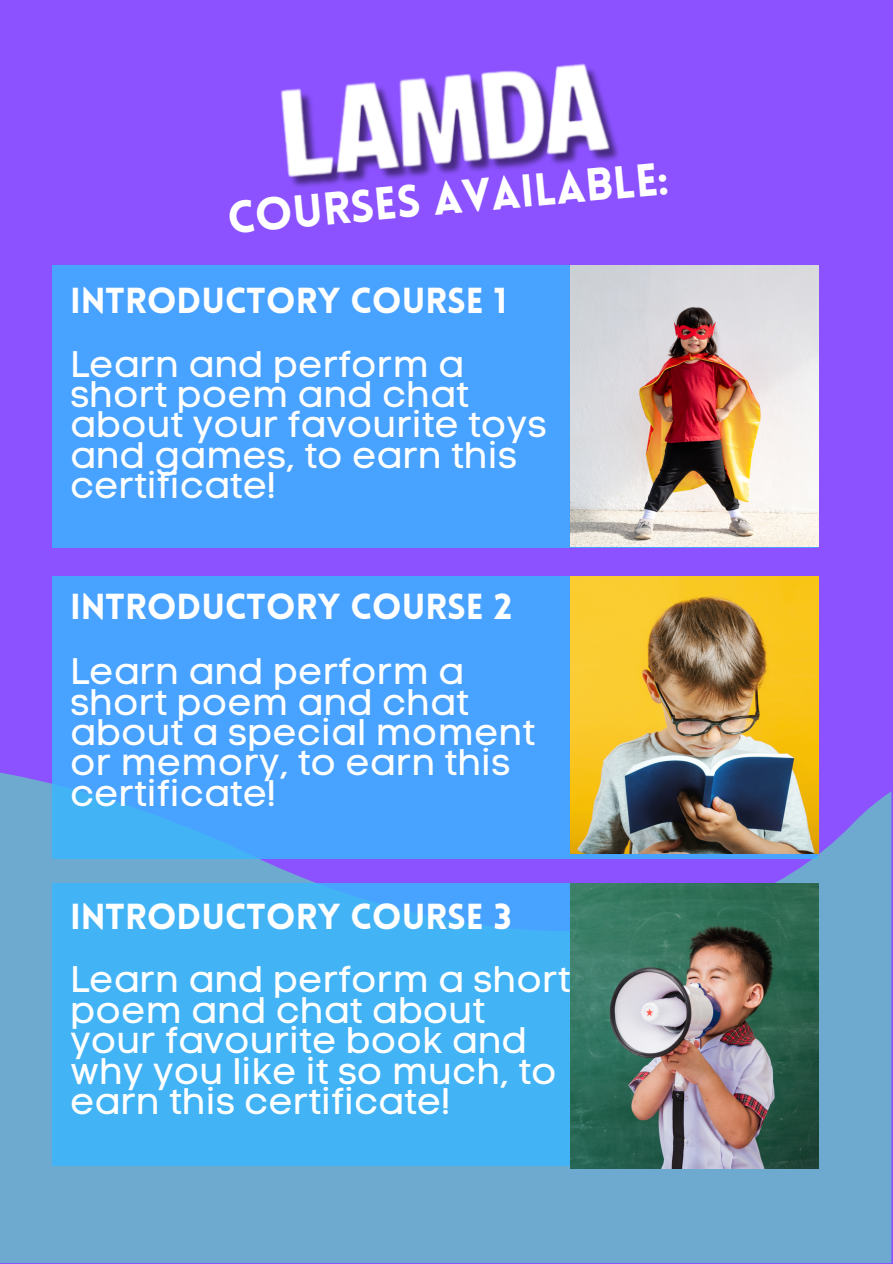
<style>
.page{position:relative;width:893px;height:1264px;background:#fff}
.page>*{position:absolute;margin:0;border:0;box-sizing:border-box;transform-origin:0 0}
.t1{font:900 45px "Lovelo";color:#fff}
.t2{font:37.05px/30.3px "Code Pro Normal LC";color:#fff}
.t3{font:900 35.4px "Lovelo";color:#fff}
</style>
<div class="page">
<div style="left:0;top:0;width:892px;height:1263px;background:#8c52ff"></div>
<svg style="left:0;top:752px;width:891px;height:510px;fill:#6eaacf"></svg>
<img style="left:280px;top:63px;width:338px;height:124px">
<div style="left:53px;top:576px;width:764px;height:283px;background:#48a2ff"></div>
<div style="left:53px;top:883px;width:764px;height:282px;background:#42b3f5"></div>
<img style="left:570px;top:576px;width:248px;height:277px">
<img style="left:570px;top:883px;width:248px;height:285px">
<div style="left:53px;top:265px;width:764px;height:282px;background:#48a2ff"></div>
<img style="left:570px;top:265px;width:248px;height:282px">
<p class="t1" style="left:226px;top:199px;width:443px;rotate:-5deg">COURSES AVAILABLE:</p>
<p class="t3" style="left:70px;top:286px;width:438px">INTRODUCTORY COURSE 1</p>
<p class="t2" style="left:70px;top:348px;width:478px">Learn and perform a short poem and chat about your favourite toys and games, to earn this certificate!</p>
<p class="t3" style="left:70px;top:592px;width:443px">INTRODUCTORY COURSE 2</p>
<p class="t2" style="left:70px;top:656px;width:466px">Learn and perform a short poem and chat about a special moment or memory, to earn this certificate!</p>
<p class="t3" style="left:70px;top:902px;width:443px">INTRODUCTORY COURSE 3</p>
<p class="t2" style="left:70px;top:964px;width:502px">Learn and perform a short poem and chat about your favourite book and why you like it so much, to earn this certificate!</p>
</div>
